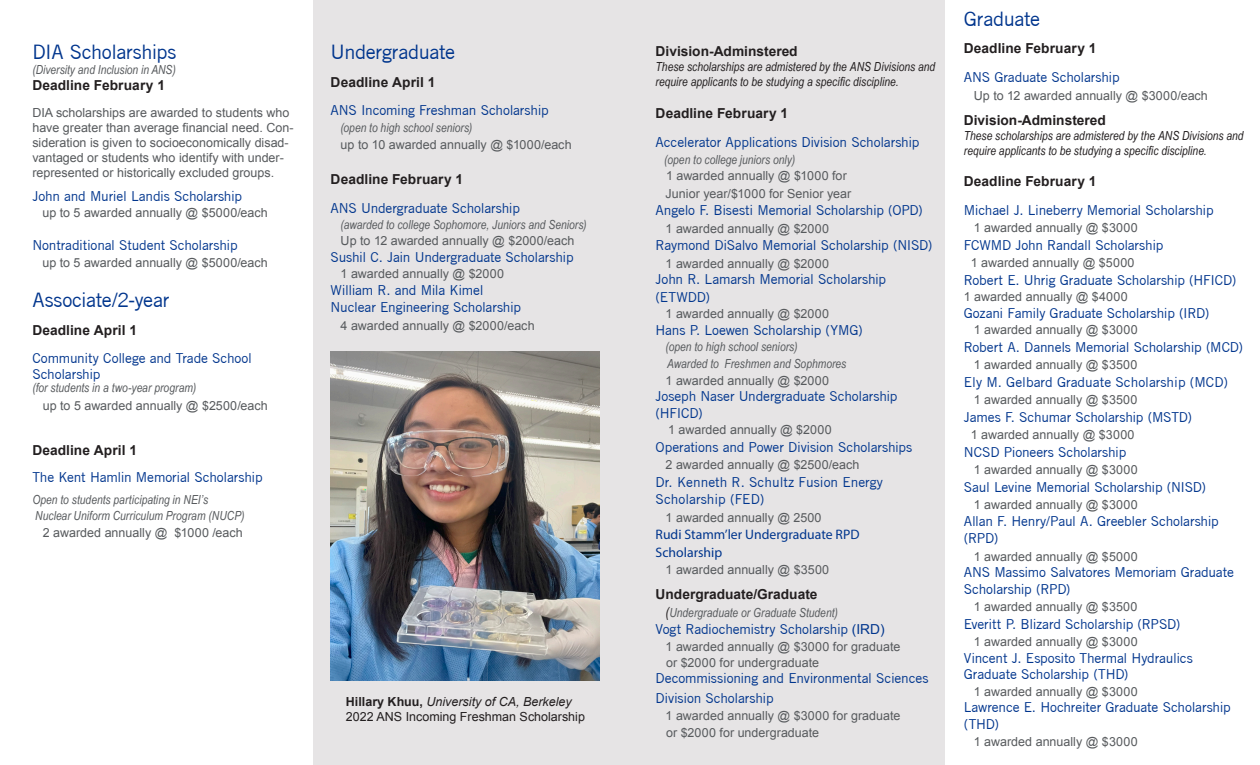
<style>
.page{position:relative;width:1260px;height:765px;background:#fff}
.page>*{position:absolute;margin:0;border:0;box-sizing:border-box;transform-origin:0 0}
.t1{font:20px "Trade Gothic";letter-spacing:-.02em;color:#00358d}
.t2{font:13.75px/16.5px "Trade Gothic";letter-spacing:-.015em;color:#00358d}
.t3{font:700 13.75px "Arial";letter-spacing:.005em;color:#231f20}
.t4{font:13.75px "Myriad Pro";color:#00358d}
.t5{font:12.5px/15px "Arial";color:#575a5d}
.t6{font:italic 12.5px "Arial Narrow";letter-spacing:.005em;color:#575a5d}
.t7{font:italic 12.5px/15px "Arial Narrow";letter-spacing:.005em;color:#231f20}
.t8{font:italic 12.5px "Arial";color:#231f20}
.t9{font:12.5px "Arial";color:#231f20}
.s1{font-weight:700;font-style:normal}
.s2{font-size:13.75px;color:#231f20}
.s3{font-family:"Arial"}
</style>
<div class="page">
<div style="left:313px;top:0;width:632px;height:765px;background:#e6e4e5"></div>
<img style="left:331px;top:351px;width:269px;height:329px">
<p class="t1" style="left:32px;top:40px;width:145px">DIA Scholarships</p>
<p class="t6" style="left:32px;top:61px;width:145px">(Diversity and Inclusion in ANS)</p>
<p class="t3" style="left:32px;top:76px;width:134px">Deadline February 1</p>
<p class="t5" style="left:32px;top:105px;width:263px">DIA scholarships are awarded to students who have greater than average financial need. Con&shy;sideration is given to socioeconomically disad&shy;vantaged or students who identify with under&shy;represented or historically excluded groups.</p>
<p class="t2" style="left:32px;top:187px;width:211px">John and Muriel Landis Scholarship</p>
<p class="t5" style="left:42px;top:205px;width:227px">up to 5 awarded annually @ $5000/each</p>
<p class="t2" style="left:32px;top:237px;width:207px">Nontraditional Student Scholarship</p>
<p class="t5" style="left:42px;top:255px;width:227px">up to 5 awarded annually @ $5000/each</p>
<p class="t1" style="left:32px;top:288px;width:139px">Associate/2-year</p>
<p class="t3" style="left:32px;top:321px;width:106px">Deadline April 1</p>
<p class="t2" style="left:32px;top:349px;width:221px">Community College and Trade School<br>Scholarship</p>
<p class="t6" style="left:32px;top:378px;width:165px">(for students in a two-year program)</p>
<p class="t5" style="left:43px;top:398px;width:226px">up to 5 awarded annually @ $2500/each</p>
<p class="t3" style="left:32px;top:441px;width:106px">Deadline April 1</p>
<p class="t2" style="left:32px;top:469px;width:232px">The Kent Hamlin Memorial Scholarship</p>
<p class="t6" style="left:32px;top:491px;width:177px">Open to students participating in NEI’s</p>
<p class="t6" style="left:35px;top:507px;width:211px">Nuclear Uniform Curriculum Program (NUCP)</p>
<p class="t5" style="left:43px;top:525px;width:202px">2 awarded annually @ $1000 /each</p>
<p class="t1" style="left:331px;top:40px;width:126px">Undergraduate</p>
<p class="t3" style="left:331px;top:73px;width:106px">Deadline April 1</p>
<p class="t2" style="left:331px;top:102px;width:220px">ANS Incoming Freshman Scholarship</p>
<p class="t6" style="left:340px;top:119px;width:133px">(open to high school seniors)</p>
<p class="t5" style="left:341px;top:137px;width:232px">up to 10 awarded annually @ $1000/each</p>
<p class="t3" style="left:331px;top:170px;width:134px">Deadline February 1</p>
<p class="t2" style="left:331px;top:199px;width:191px">ANS Undergraduate Scholarship</p>
<p class="t6" style="left:341px;top:216px;width:248px">(awarded to college Sophomore, Juniors and Seniors)</p>
<p class="t5" style="left:341px;top:233px;width:235px">Up to 12 awarded annually @ $2000/each</p>
<p class="t2" style="left:331px;top:248px;width:245px">Sushil C. Jain Undergraduate Scholarship</p>
<p class="t5" style="left:341px;top:266px;width:165px">1 awarded annually @ $2000</p>
<p class="t2" style="left:331px;top:281px;width:154px">William R. and Mila Kimel</p>
<p class="t2" style="left:331px;top:299px;width:192px">Nuclear Engineering Scholarship</p>
<p class="t5" style="left:341px;top:318px;width:195px">4 awarded annually @ $2000/each</p>
<p class="t8" style="left:346px;top:693px;width:227px"><span class="s1">Hillary Khuu,</span> University of CA, Berkeley</p>
<p class="t9" style="left:346px;top:708px;width:240px">2022 ANS Incoming Freshman Scholarship</p>
<p class="t3" style="left:656px;top:42px;width:144px">Division-Adminstered</p>
<p class="t7" style="left:656px;top:59px;width:281px">These scholarships are admistered by the ANS Divisions and require applicants to be studying a specific discipline.</p>
<p class="t3" style="left:656px;top:104px;width:134px">Deadline February 1</p>
<p class="t2" style="left:656px;top:133px;width:265px">Accelerator Applications Division Scholarship</p>
<p class="t6" style="left:664px;top:151px;width:133px">(open to college juniors only)</p>
<p class="t5" style="left:666px;top:167px;width:187px;line-height:17.5px">1 awarded annually @ $1000 for<br>Junior year/$1000 for Senior year</p>
<p class="t2" style="left:656px;top:202px;width:269px">Angelo F. Bisesti Memorial Scholarship (OPD)</p>
<p class="t5" style="left:666px;top:221px;width:165px">1 awarded annually @ $2000</p>
<p class="t2" style="left:656px;top:237px;width:278px">Raymond DiSalvo Memorial Scholarship (NISD)</p>
<p class="t5" style="left:666px;top:256px;width:165px">1 awarded annually @ $2000</p>
<p class="t2" style="left:656px;top:271px;width:232px">John R. Lamarsh Memorial Scholarship</p>
<p class="t2" style="left:656px;top:288px;width:56px">(ETWDD)</p>
<p class="t5" style="left:666px;top:306px;width:165px">1 awarded annually @ $2000</p>
<p class="t2" style="left:656px;top:321px;width:209px">Hans P. Loewen Scholarship (YMG)</p>
<p class="t6" style="left:666px;top:338px;width:133px">(open to high school seniors)</p>
<p class="t6" style="left:667px;top:355px;width:181px">Awarded to Freshmen and Sophmores</p>
<p class="t5" style="left:666px;top:373px;width:165px">1 awarded annually @ $2000</p>
<p class="t2" style="left:656px;top:388px;width:244px">Joseph Naser Undergraduate Scholarship (HFICD)</p>
<p class="t5" style="left:668px;top:423px;width:165px">1 awarded annually @ $2000</p>
<p class="t2" style="left:656px;top:438px;width:258px">Operations and Power Division Scholarships</p>
<p class="t5" style="left:666px;top:458px;width:195px">2 awarded annually @ $2500/each</p>
<p class="t2" style="left:656px;top:473px;width:229px">Dr. Kenneth R. Schultz Fusion Energy</p>
<p class="t2" style="left:656px;top:491px;width:110px">Scholarship (FED)</p>
<p class="t5" style="left:666px;top:510px;width:157px">1 awarded annually @ 2500</p>
<p class="t4" style="left:656px;top:526px;width:205px">Rudi Stamm’ler Undergraduate RPD</p>
<p class="t4" style="left:656px;top:544px;width:68px">Scholarship</p>
<p class="t5" style="left:666px;top:563px;width:165px">1 awarded annually @ $3500</p>
<p class="t3" style="left:656px;top:585px;width:163px">Undergraduate/Graduate</p>
<p class="t6" style="left:666px;top:604px;width:174px"><span class="s2">(</span>Undergraduate or Graduate Student)</p>
<p class="t2" style="left:656px;top:621px;width:231px">Vogt Radiochemistry Scholarship <span class="s3">(IRD)</span></p>
<p class="t5" style="left:666px;top:639px;width:236px">1 awarded annually @ $3000 for graduate</p>
<p class="t5" style="left:666px;top:655px;width:155px">or $2000 for undergraduate</p>
<p class="t2" style="left:656px;top:668px;width:275px;line-height:19.5px">Decommissioning and Environmental Sciences<br>Division Scholarship</p>
<p class="t5" style="left:666px;top:709px;width:236px">1 awarded annually @ $3000 for graduate</p>
<p class="t5" style="left:666px;top:725px;width:155px">or $2000 for undergraduate</p>
<p class="t1" style="left:964px;top:6px;width:78px">Graduate</p>
<p class="t3" style="left:964px;top:39px;width:134px">Deadline February 1</p>
<p class="t2" style="left:964px;top:69px;width:157px">ANS Graduate Scholarship</p>
<p class="t5" style="left:974px;top:88px;width:236px">Up to 12 awarded annually @ $3000/each</p>
<p class="t3" style="left:964px;top:111px;width:144px">Division-Adminstered</p>
<p class="t7" style="left:964px;top:128px;width:281px">These scholarships are admistered by the ANS Divisions and require applicants to be studying a specific discipline.</p>
<p class="t3" style="left:964px;top:172px;width:134px">Deadline February 1</p>
<p class="t2" style="left:964px;top:202px;width:251px">Michael J. Lineberry Memorial Scholarship</p>
<p class="t5" style="left:974px;top:221px;width:165px">1 awarded annually @ $3000</p>
<p class="t2" style="left:964px;top:237px;width:201px">FCWMD John Randall Scholarship</p>
<p class="t5" style="left:971px;top:256px;width:165px">1 awarded annually @ $5000</p>
<p class="t2" style="left:964px;top:272px;width:274px">Robert E. Uhrig Graduate Scholarship (HFICD)</p>
<p class="t5" style="left:964px;top:289px;width:165px">1 awarded annually @ $4000</p>
<p class="t2" style="left:964px;top:304px;width:247px">Gozani Family Graduate Scholarship (IRD)</p>
<p class="t5" style="left:974px;top:322px;width:165px">1 awarded annually @ $3000</p>
<p class="t2" style="left:964px;top:338px;width:281px">Robert A. Dannels Memorial Scholarship (MCD)</p>
<p class="t5" style="left:974px;top:357px;width:165px">1 awarded annually @ $3500</p>
<p class="t2" style="left:964px;top:373px;width:266px">Ely M. Gelbard Graduate Scholarship (MCD)</p>
<p class="t5" style="left:974px;top:392px;width:165px">1 awarded annually @ $3500</p>
<p class="t2" style="left:964px;top:408px;width:230px">James F. Schumar Scholarship (MSTD)</p>
<p class="t5" style="left:971px;top:427px;width:165px">1 awarded annually @ $3000</p>
<p class="t2" style="left:964px;top:443px;width:164px">NCSD Pioneers Scholarship</p>
<p class="t5" style="left:974px;top:462px;width:165px">1 awarded annually @ $3000</p>
<p class="t2" style="left:964px;top:478px;width:244px">Saul Levine Memorial Scholarship (NISD)</p>
<p class="t5" style="left:974px;top:497px;width:165px">1 awarded annually @ $3000</p>
<p class="t2" style="left:964px;top:512px;width:257px;line-height:17.5px">Allan F. Henry/Paul A. Greebler Scholarship (RPD)</p>
<p class="t5" style="left:974px;top:549px;width:165px">1 awarded annually @ $5000</p>
<p class="t2" style="left:964px;top:564px;width:272px">ANS Massimo Salvatores Memoriam Graduate<br>Scholarship (RPD)</p>
<p class="t5" style="left:974px;top:599px;width:165px">1 awarded annually @ $3500</p>
<p class="t2" style="left:964px;top:615px;width:218px">Everitt P. Blizard Scholarship (RPSD)</p>
<p class="t5" style="left:974px;top:634px;width:165px">1 awarded annually @ $3000</p>
<p class="t2" style="left:964px;top:649px;width:231px">Vincent J. Esposito Thermal Hydraulics</p>
<p class="t2" style="left:964px;top:666px;width:166px">Graduate Scholarship (THD)</p>
<p class="t5" style="left:974px;top:684px;width:165px">1 awarded annually @ $3000</p>
<p class="t2" style="left:964px;top:699px;width:268px">Lawrence E. Hochreiter Graduate Scholarship (THD)</p>
<p class="t5" style="left:974px;top:734px;width:165px">1 awarded annually @ $3000</p>
</div>
